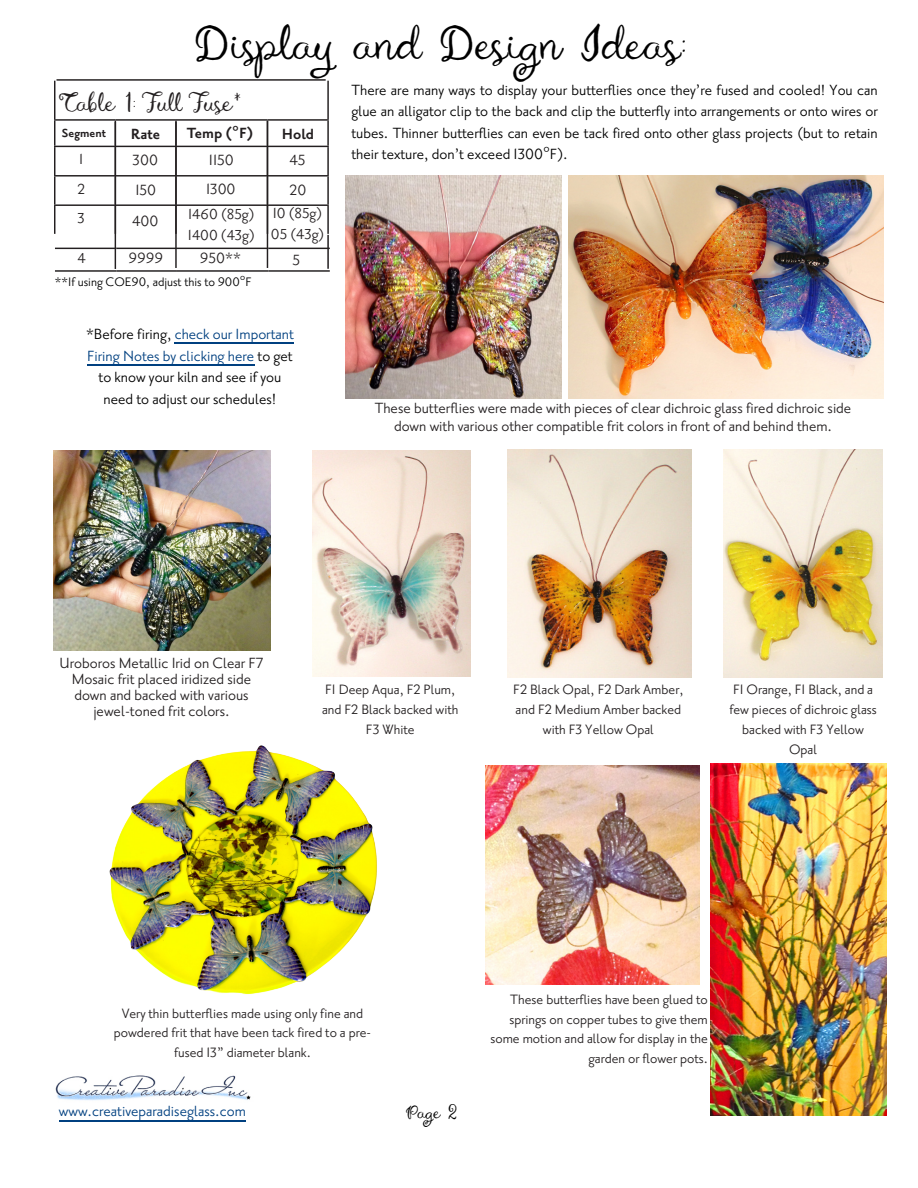
<style>
.page{position:relative;width:918px;height:1188px;background:#fff}
.page>*{position:absolute;margin:0;border:0;box-sizing:border-box;transform-origin:0 0}
.t1{font:39px "Chelsea Market Script";color:#000}
.t2{font:21px "Chelsea Market Script";color:#231f20}
.t3{font:18px/21.6px "Priori Sans OT";color:#000;text-align:justify}
.t4{font:18px/16px "Priori Sans OT";color:#231f20;text-align:center}
.t5{font:18px "Priori Sans OT";color:#004080}
.t6{font:700 18px "Priori Sans OT";color:#231f20}
.t7{font:17.7px/21.1px "Priori Sans OT";color:#231f20}
.t8{font:16.5px/19.8px "Priori Sans OT";color:#231f20;text-align:center}
.t9{font:15px "Priori Sans OT";color:#000}
.t10{font:15px "Chelsea Market Script";color:#000}
.t11{font:700 14.25px "Priori Sans OT";color:#231f20}
.s1{color:#004080}
</style>
<div class="page">
<img style="left:53px;top:451px;width:218px;height:199px">
<img style="left:508px;top:449px;width:184px;height:229px">
<img style="left:109px;top:745px;width:268px;height:250px">
<img style="left:312px;top:450px;width:158px;height:227px">
<img style="left:569px;top:176px;width:315px;height:222px">
<img style="left:711px;top:764px;width:175px;height:351px">
<img style="left:724px;top:449px;width:159px;height:229px">
<img style="left:486px;top:765px;width:214px;height:220px">
<img style="left:345px;top:176px;width:216px;height:222px">
<hr style="left:56px;top:78px;width:270px;height:3px;background:#231f20">
<hr style="left:54px;top:81px;width:1px;height:38px;background:#231f20">
<hr style="left:327px;top:81px;width:2px;height:38px;background:#231f20">
<hr style="left:54px;top:119px;width:61px;height:2px;background:#231f20">
<hr style="left:115px;top:119px;width:61px;height:2px;background:#231f20">
<hr style="left:176px;top:119px;width:91px;height:2px;background:#231f20">
<hr style="left:175px;top:121px;width:2px;height:25px;background:#231f20">
<hr style="left:267px;top:119px;width:62px;height:2px;background:#231f20">
<hr style="left:327px;top:121px;width:2px;height:25px;background:#231f20">
<hr style="left:54px;top:146px;width:61px;height:1px;background:#231f20">
<hr style="left:115px;top:146px;width:61px;height:1px;background:#231f20">
<hr style="left:176px;top:146px;width:91px;height:1px;background:#231f20">
<hr style="left:267px;top:146px;width:62px;height:1px;background:#231f20">
<hr style="left:327px;top:147px;width:2px;height:28px;background:#231f20">
<hr style="left:54px;top:175px;width:61px;height:2px;background:#231f20">
<hr style="left:115px;top:175px;width:61px;height:2px;background:#231f20">
<hr style="left:176px;top:175px;width:91px;height:2px;background:#231f20">
<hr style="left:267px;top:175px;width:62px;height:2px;background:#231f20">
<hr style="left:327px;top:177px;width:2px;height:27px;background:#231f20">
<hr style="left:54px;top:204px;width:61px;height:2px;background:#231f20">
<svg style="left:54px;top:121px;width:1px;height:113px"></svg>
<hr style="left:115px;top:204px;width:61px;height:2px;background:#231f20">
<hr style="left:176px;top:204px;width:91px;height:2px;background:#231f20">
<hr style="left:267px;top:204px;width:62px;height:2px;background:#231f20">
<hr style="left:327px;top:206px;width:2px;height:28px;background:#231f20">
<hr style="left:55px;top:248px;width:61px;height:1px;background:#231f20">
<hr style="left:116px;top:248px;width:61px;height:1px;background:#231f20">
<hr style="left:114px;top:122px;width:2px;height:147px;background:#231f20">
<hr style="left:177px;top:248px;width:91px;height:1px;background:#231f20">
<hr style="left:175px;top:122px;width:2px;height:146px;background:#231f20">
<hr style="left:268px;top:248px;width:62px;height:1px;background:#231f20">
<hr style="left:267px;top:121px;width:1px;height:147px;background:#231f20">
<hr style="left:328px;top:235px;width:1px;height:34px;background:#231f20">
<hr style="left:55px;top:270px;width:61px;height:2px;background:#231f20">
<hr style="left:116px;top:270px;width:61px;height:2px;background:#231f20">
<hr style="left:177px;top:270px;width:91px;height:2px;background:#231f20">
<hr style="left:268px;top:270px;width:62px;height:2px;background:#231f20">
<img style="left:55px;top:1075px;width:196px;height:26px">
<hr style="left:87px;top:365px;width:167px;height:1px;background:#004080">
<hr style="left:175px;top:343px;width:119px;height:1px;background:#004080">
<hr style="left:59px;top:1120px;width:187px;height:1px;background:#004080">
<h1 class="t1" style="left:196px;top:25px;width:492px">Display and Design Ideas:</h1>
<p class="t3" style="left:351px;top:80px;width:528px">There are many ways to display your butterflies once they’re fused and cooled! You can glue an alligator clip to the back and clip the butterfly into arrangements or onto wires or tubes. Thinner butterflies can even be tack fired onto other glass projects (but to retain their texture, don’t exceed 1300°F).</p>
<p class="t2" style="left:61px;top:92px;width:184px">Table 1: Full Fuse*</p>
<p class="t11" style="left:62px;top:127px;width:46px">Segment</p>
<p class="t6" style="left:131px;top:126px;width:31px">Rate</p>
<p class="t6" style="left:187px;top:125px;width:68px">Temp (°F)</p>
<p class="t6" style="left:282px;top:126px;width:34px">Hold</p>
<p class="t7" style="left:79px;top:150px;width:6px">1</p>
<p class="t4" style="left:133px;top:153px;width:27px">300</p>
<p class="t4" style="left:209px;top:153px;width:26px">1150</p>
<p class="t4" style="left:289px;top:153px;width:18px">45</p>
<p class="t7" style="left:77px;top:179px;width:9px">2</p>
<p class="t4" style="left:135px;top:183px;width:22px">150</p>
<p class="t4" style="left:206px;top:182px;width:31px">1300</p>
<p class="t4" style="left:290px;top:183px;width:18px">20</p>
<p class="t7" style="left:78px;top:208px;width:9px">3</p>
<p class="t4" style="left:132px;top:214px;width:28px">400</p>
<p class="t7" style="left:188px;top:204px;width:68px">1460 (85g)<br>1400 (43g)</p>
<p class="t7" style="left:271px;top:203px;width:55px">10 (85g)<br>05 (43g)</p>
<p class="t7" style="left:77px;top:249px;width:10px">4</p>
<p class="t4" style="left:128px;top:250px;width:36px">9999</p>
<p class="t4" style="left:200px;top:250px;width:43px">950**</p>
<p class="t4" style="left:293px;top:253px;width:9px">5</p>
<p class="t9" style="left:55px;top:275px;width:198px">**If using COE90, adjust this to 900°F</p>
<p class="t3" style="left:86px;top:324px;width:209px;text-align:center">*Before firing, <span class="s1">check our Important<br>Firing Notes by clicking here</span> to get to know your kiln and see if you need to adjust our schedules!</p>
<p class="t4" style="left:375px;top:400px;width:478px;line-height:18px">These butterflies were made with pieces of clear dichroic glass fired dichroic side down with various other compatible frit colors in front of and behind them.</p>
<p class="t4" style="left:60px;top:656px;width:205px">Uroboros Metallic Irid on Clear F7<br>Mosaic frit placed iridized side down and backed with various jewel-toned frit colors.</p>
<p class="t8" style="left:322px;top:681px;width:138px">F1 Deep Aqua, F2 Plum, and F2 Black backed with<br>F3 White</p>
<p class="t8" style="left:513px;top:681px;width:172px">F2 Black Opal, F2 Dark Amber, and F2 Medium Amber backed with F3 Yellow Opal</p>
<p class="t8" style="left:729px;top:681px;width:149px">F1 Orange, F1 Black, and a few pieces of dichroic glass backed with F3 Yellow<br>Opal</p>
<p class="t8" style="left:114px;top:1004px;width:259px">Very thin butterflies made using only fine and powdered frit that have been tack fired to a pre&shy;fused 13” diameter blank.</p>
<p class="t5" style="left:59px;top:1103px;width:189px">www.creativeparadiseglass.com</p>
<p class="t10" style="left:406px;top:1105px;width:52px">Page 2</p>
<p class="t8" style="left:490px;top:990px;width:219px;text-align:right">These butterflies have been glued to springs on copper tubes to give them some motion and allow for display in the garden or flower pots.</p>
</div>
